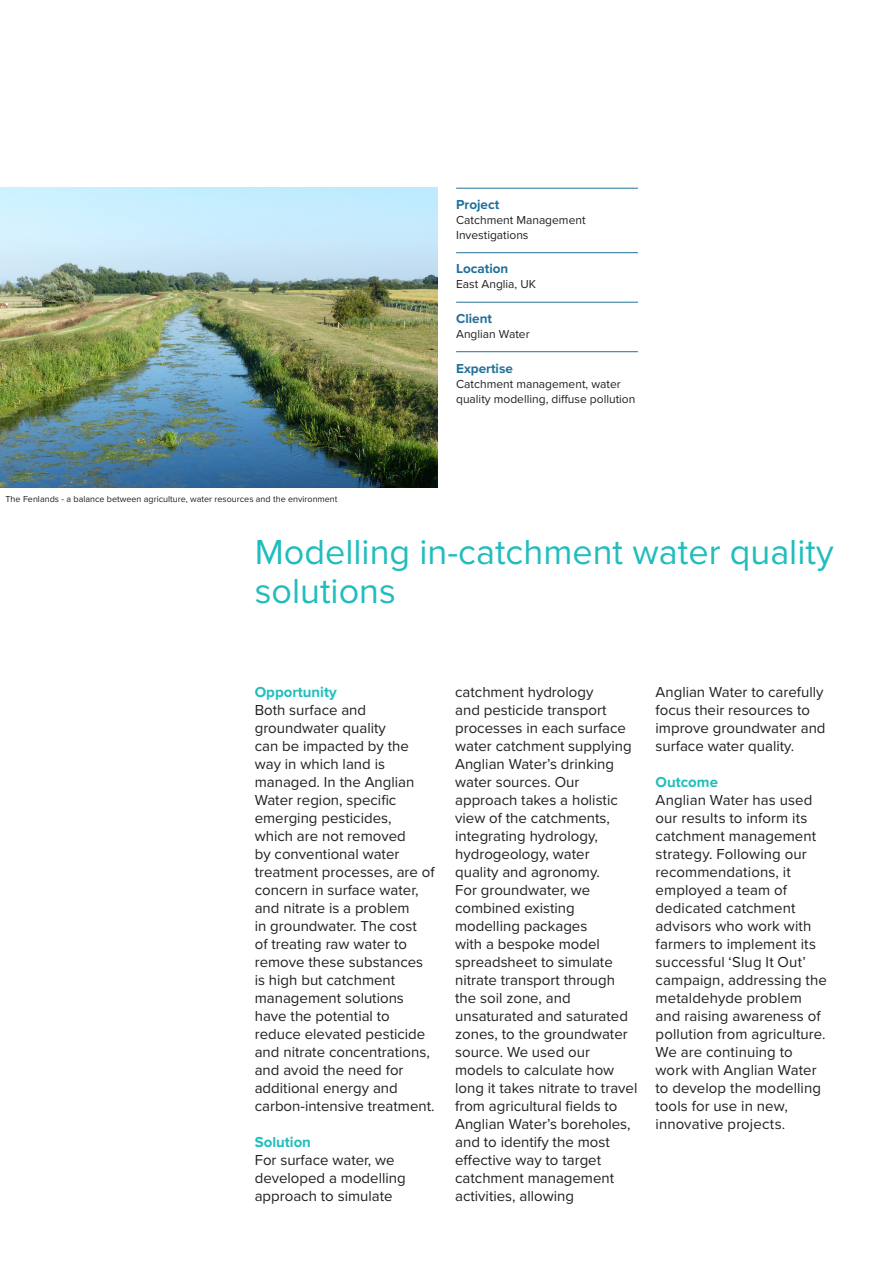
<style>
.page{position:relative;width:893px;height:1263px;background:#fff}
.page>*{position:absolute;margin:0;border:0;box-sizing:border-box;transform-origin:0 0}
.H3_-_Project_Headlin{font:36px/39px "Proxima Nova";color:#21bdbd}
.Body_text{font:15px/18px "Proxima Nova";color:#231f20}
.H5_-_Sub_Head_2___OS{font:700 15px "Proxima Nova";color:#21bdbd}
.Project_Legend_Heade{font:700 13.5px "Proxima Nova";color:#22709a}
.Project_Legend_Text{font:12px/15px "Proxima Nova";color:#231f20}
.t1{font:9px "Proxima Nova";color:#231f20}
</style>
<div class="page">
<hr style="left:456px;top:188px;width:182px;height:1px;background:#22709a">
<hr style="left:456px;top:252px;width:182px;height:1px;background:#22709a">
<hr style="left:456px;top:302px;width:182px;height:1px;background:#22709a">
<hr style="left:456px;top:351px;width:182px;height:1px;background:#22709a">
<img style="left:0;top:188px;width:437px;height:300px">
<p class="t1" style="left:6px;top:492px;width:334px">The Fenlands - a balance between agriculture, water resources and the environment</p>
<p class="Project_Legend_Heade" style="left:456px;top:194px;width:45px">Project</p>
<p class="Project_Legend_Text" style="left:456px;top:212px;width:131px">Catchment Management<br>Investigations</p>
<p class="Project_Legend_Heade" style="left:456px;top:259px;width:54px">Location</p>
<p class="Project_Legend_Text" style="left:456px;top:276px;width:81px">East Anglia, UK</p>
<p class="Project_Legend_Heade" style="left:456px;top:308px;width:37px">Client</p>
<p class="Project_Legend_Text" style="left:456px;top:326px;width:75px">Anglian Water</p>
<p class="Project_Legend_Heade" style="left:456px;top:358px;width:58px">Expertise</p>
<p class="Project_Legend_Text" style="left:456px;top:375px;width:181px">Catchment management, water quality modelling, diffuse pollution</p>
<p class="H3_-_Project_Headlin" style="left:255px;top:530px;width:580px">Modelling in-catchment water quality solutions</p>
<p class="H5_-_Sub_Head_2___OS" style="left:255px;top:680px;width:84px">Opportunity</p>
<p class="Body_text" style="left:255px;top:700px;width:181px">Both surface and groundwater quality<br>can be impacted by the way in which land is managed. In the Anglian<br>Water region, specific emerging pesticides,<br>which are not removed<br>by conventional water treatment processes, are of concern in surface water, and nitrate is a problem<br>in groundwater. The cost<br>of treating raw water to remove these substances is high but catchment management solutions have the potential to reduce elevated pesticide and nitrate concentrations, and avoid the need for additional energy and carbon-intensive treatment.</p>
<p class="H5_-_Sub_Head_2___OS" style="left:255px;top:1130px;width:58px">Solution</p>
<p class="Body_text" style="left:255px;top:1150px;width:152px">For surface water, we developed a modelling approach to simulate</p>
<p class="Body_text" style="left:455px;top:682px;width:178px">catchment hydrology<br>and pesticide transport processes in each surface water catchment supplying<br>Anglian Water’s drinking water sources. Our approach takes a holistic view of the catchments, integrating hydrology, hydrogeology, water quality and agronomy.</p>
<p class="Body_text" style="left:455px;top:880px;width:184px">For groundwater, we combined existing modelling packages<br>with a bespoke model spreadsheet to simulate nitrate transport through the soil zone, and unsaturated and saturated zones, to the groundwater source. We used our models to calculate how long it takes nitrate to travel from agricultural fields to<br>Anglian Water’s boreholes, and to identify the most effective way to target catchment management activities, allowing</p>
<p class="Body_text" style="left:656px;top:682px;width:171px">Anglian Water to carefully focus their resources to improve groundwater and surface water quality.</p>
<p class="H5_-_Sub_Head_2___OS" style="left:656px;top:770px;width:64px">Outcome</p>
<p class="Body_text" style="left:656px;top:790px;width:173px">Anglian Water has used our results to inform its catchment management strategy. Following our recommendations, it employed a team of dedicated catchment advisors who work with farmers to implement its successful ‘Slug It Out’ campaign, addressing the metaldehyde problem and raising awareness of pollution from agriculture.<br>We are continuing to work with Anglian Water to develop the modelling tools for use in new, innovative projects.</p>
</div>
